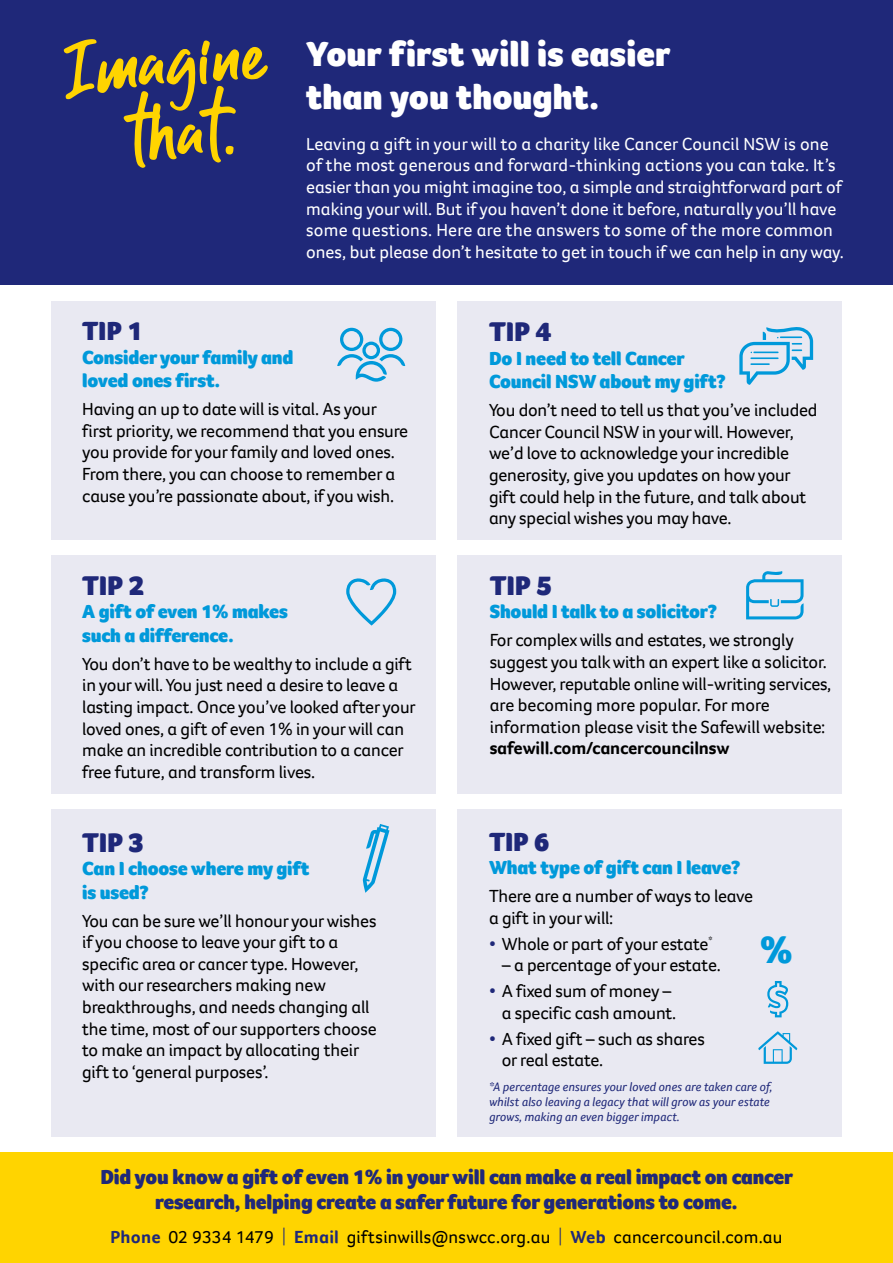
<style>
.page{position:relative;width:893px;height:1263px;background:#fff}
.page>*{position:absolute;margin:0;border:0;box-sizing:border-box;transform-origin:0 0}
.t1{font:900 39px "Foco CC App";color:#0099da}
.t2{font:900 36px/43.2px "Foco CC App";letter-spacing:.005em;color:#fff}
.t3{font:900 27.9px "Foco CC App";letter-spacing:-.01em;color:#1f2879}
.t4{font:900 27px "Foco CC App";letter-spacing:-.01em;color:#1f2879}
.t5{font:900 21px/25.2px "Foco CC App";letter-spacing:-.01em;color:#1f2879;text-align:center}
.t6{font:900 19.5px/23.4px "Foco CC App";letter-spacing:-.01em;color:#0099da}
.t7{font:18px/21.6px "Foco CC App";letter-spacing:-.01em;color:#000}
.t8{font:18px/21.6px "Foco CC App";color:#fff}
.t9{font:700 18px "Foco CC App";letter-spacing:-.01em;color:#000}
.t10{font:italic 12.75px/15.3px "Foco CC App";color:#1f2879}
.s1{color:#1f2879}
.s2{font-weight:700;color:#1f2879}
.s3{font-weight:300;color:#1f2879}
</style>
<div class="page">
<div style="left:51px;top:302px;width:385px;height:238px;background:#e9e9f2"></div>
<div style="left:458px;top:302px;width:384px;height:238px;background:#e9e9f2"></div>
<div style="left:51px;top:556px;width:385px;height:238px;background:#e9e9f2"></div>
<div style="left:458px;top:556px;width:384px;height:238px;background:#e9e9f2"></div>
<div style="left:51px;top:809px;width:385px;height:327px;background:#e9e9f2"></div>
<div style="left:458px;top:809px;width:384px;height:327px;background:#e9e9f2"></div>
<div style="left:0;top:0;width:893px;height:285px;background:#1f2879"></div>
<svg style="left:758px;top:1031px;width:39px;height:33px"></svg>
<svg style="left:767px;top:981px;width:21px;height:36px"></svg>
<svg style="left:337px;top:328px;width:68px;height:54px"></svg>
<svg style="left:746px;top:571px;width:57px;height:48px"></svg>
<svg style="left:363px;top:824px;width:26px;height:69px"></svg>
<svg style="left:346px;top:578px;width:50px;height:48px"></svg>
<svg style="left:739px;top:327px;width:74px;height:58px"></svg>
<svg style="left:64px;top:39px;width:204px;height:129px"></svg>
<div style="left:0;top:1152px;width:893px;height:111px;background:#ffd400"></div>
<h2 class="t2" style="left:306px;top:31px;width:366px">Your first will is easier than you thought.</h2>
<p class="t8" style="left:306px;top:133px;width:539px">Leaving a gift in your will to a charity like Cancer Council NSW is one of the most generous and forward-thinking actions you can take. It’s easier than you might imagine too, a simple and straightforward part of making your will. But if you haven’t done it before, naturally you’ll have some questions. Here are the answers to some of the more common ones, but please don’t hesitate to get in touch if we can help in any way.</p>
<h3 class="t4" style="left:82px;top:313px;width:62px">TIP 1</h3>
<p class="t6" style="left:82px;top:345px;width:213px">Consider your family and loved ones first.</p>
<p class="t7" style="left:82px;top:398px;width:328px">Having an up to date will is vital. As your first priority, we recommend that you ensure you provide for your family and loved ones.<br>From there, you can choose to remember a cause you’re passionate about, if you wish.</p>
<h3 class="t3" style="left:82px;top:567px;width:64px">TIP 2</h3>
<p class="t6" style="left:82px;top:600px;width:207px">A gift of even 1% makes such a difference.</p>
<p class="t7" style="left:82px;top:653px;width:335px">You don’t have to be wealthy to include a gift in your will. You just need a desire to leave a lasting impact. Once you’ve looked after your loved ones, a gift of even 1% in your will can make an incredible contribution to a cancer free future, and transform lives.</p>
<h3 class="t3" style="left:82px;top:824px;width:64px">TIP 3</h3>
<p class="t6" style="left:82px;top:857px;width:229px">Can I choose where my gift is used?</p>
<p class="t7" style="left:82px;top:909px;width:296px">You can be sure we’ll honour your wishes if you choose to leave your gift to a specific area or cancer type. However, with our researchers making new breakthroughs, and needs changing all the time, most of our supporters choose to make an impact by allocating their gift to ‘general purposes’.</p>
<h3 class="t3" style="left:489px;top:313px;width:64px">TIP 4</h3>
<p class="t6" style="left:489px;top:346px;width:238px">Do I need to tell Cancer<br>Council NSW about my gift?</p>
<p class="t7" style="left:489px;top:399px;width:330px">You don’t need to tell us that you’ve included Cancer Council NSW in your will. However, we’d love to acknowledge your incredible generosity, give you updates on how your gift could help in the future, and talk about any special wishes you may have.</p>
<h3 class="t3" style="left:490px;top:567px;width:64px">TIP 5</h3>
<p class="t6" style="left:490px;top:600px;width:229px">Should I talk to a solicitor?</p>
<p class="t7" style="left:490px;top:629px;width:343px">For complex wills and estates, we strongly suggest you talk with an expert like a solicitor.<br>However, reputable online will-writing services, are becoming more popular. For more information please visit the Safewill website:</p>
<p class="t9" style="left:490px;top:736px;width:241px">safewill.com/cancercouncilnsw</p>
<h3 class="t4" style="left:489px;top:824px;width:62px">TIP 6</h3>
<p class="t6" style="left:489px;top:856px;width:253px">What type of gift can I leave?</p>
<p class="t7" style="left:489px;top:885px;width:266px">There are a number of ways to leave a gift in your will:</p>
<p class="t7" style="left:489px;top:933px;width:225px"><span class="s1">•</span> Whole or part of your estate<sup>*</sup></p>
<p class="t7" style="left:502px;top:954px;width:221px">– a percentage of your estate.</p>
<p class="t7" style="left:489px;top:980px;width:189px;text-align:right"><span class="s1">•</span> A fixed sum of money – a specific cash amount.</p>
<p class="t7" style="left:502px;top:1027px;width:205px;text-indent:-13px"><span class="s1">•</span> A fixed gift – such as shares or real estate.</p>
<h1 class="t1" style="left:760px;top:924px;width:34px">%</h1>
<p class="t10" style="left:489px;top:1078px;width:285px">*A percentage ensures your loved ones are taken care of, whilst also leaving a legacy that will grow as your estate grows, making an even bigger impact.</p>
<p class="t5" style="left:100px;top:1164px;width:694px">Did you know a gift of even 1% in your will can make a real impact on cancer research, helping create a safer future for generations to come.</p>
<p class="t7" style="left:110px;top:1226px;width:673px"><span class="s2">Phone</span> 02 9334 1479 <span class="s3">|</span> <span class="s2">Email</span> giftsinwills@nswcc.org.au <span class="s3">|</span> <span class="s2">Web</span> cancercouncil.com.au</p>
</div>
